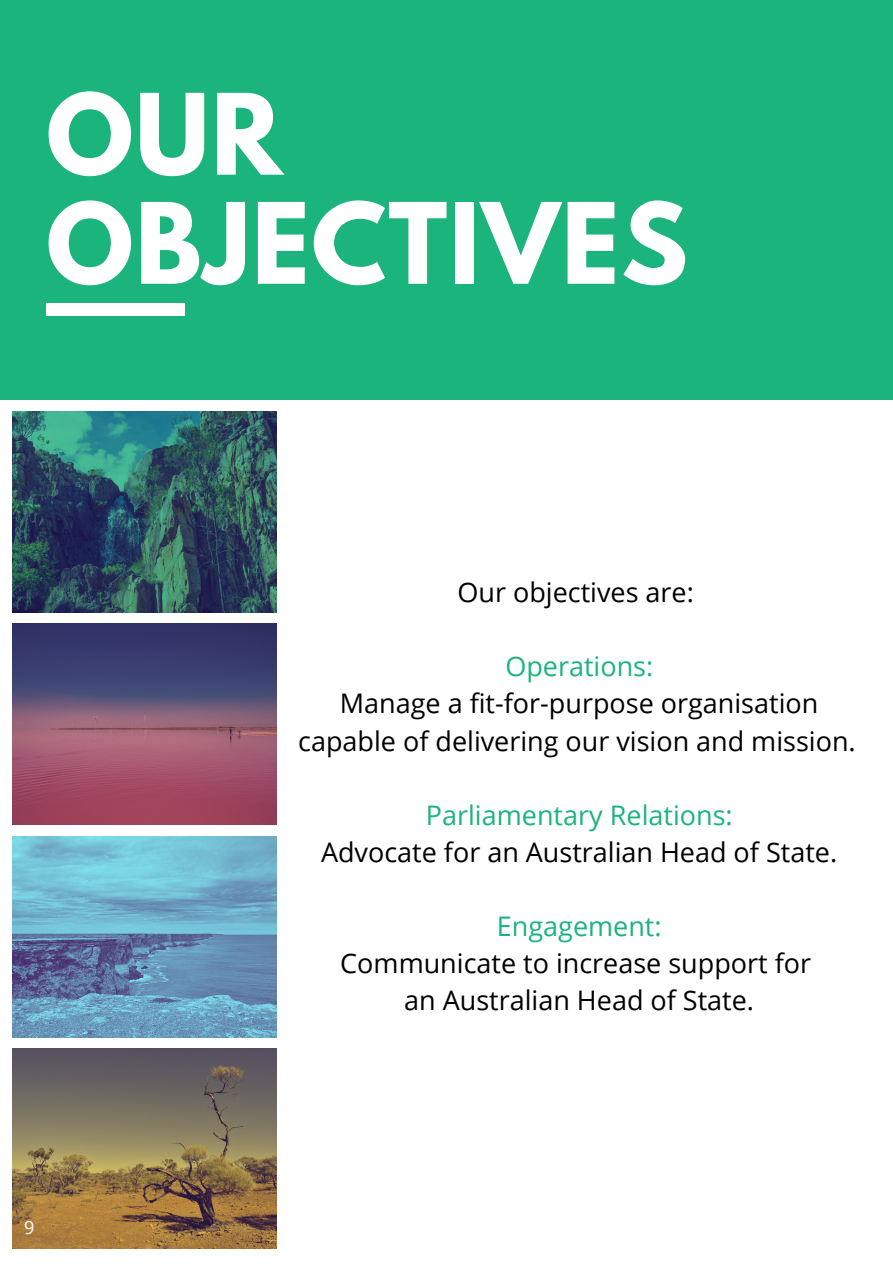
<style>
.page{position:relative;width:893px;height:1264px;background:#fff}
.page>*{position:absolute;margin:0;border:0;box-sizing:border-box;transform-origin:0 0}
.t1{font:700 99.15px "League Spartan";letter-spacing:.02em;color:#fff}
.t2{font:27px/37px "Open Sans";color:#000;text-align:center}
.t3{font:27px "Open Sans";color:#1bb47c}
.t4{font:18px "Open Sans";color:#fff}
</style>
<div class="page">
<img style="left:13px;top:411px;width:263px;height:201px">
<img style="left:13px;top:623px;width:263px;height:202px">
<img style="left:13px;top:836px;width:263px;height:201px">
<img style="left:13px;top:1048px;width:263px;height:200px">
<div style="left:0;top:0;width:892px;height:399px;background:#1bb47c"></div>
<div style="left:46px;top:303px;width:139px;height:13px;background:#fff"></div>
<p class="t1" style="left:46px;top:85px;width:237px">OUR</p>
<p class="t1" style="left:46px;top:194px;width:643px">OBJECTIVES</p>
<p class="t4" style="left:24px;top:1214px;width:12px">9</p>
<p class="t2" style="left:457px;top:573px;width:238px">Our objectives are:</p>
<p class="t3" style="left:505px;top:647px;width:149px">Operations:</p>
<p class="t2" style="left:298px;top:684px;width:559px">Manage a fit-for-purpose organisation capable of delivering our vision and mission.</p>
<p class="t3" style="left:426px;top:795px;width:308px">Parliamentary Relations:</p>
<p class="t2" style="left:321px;top:832px;width:517px">Advocate for an Australian Head of State.</p>
<p class="t3" style="left:497px;top:907px;width:166px">Engagement:</p>
<p class="t2" style="left:340px;top:944px;width:472px">Communicate to increase support for</p>
<p class="t2" style="left:404px;top:981px;width:351px">an Australian Head of State.</p>
</div>
